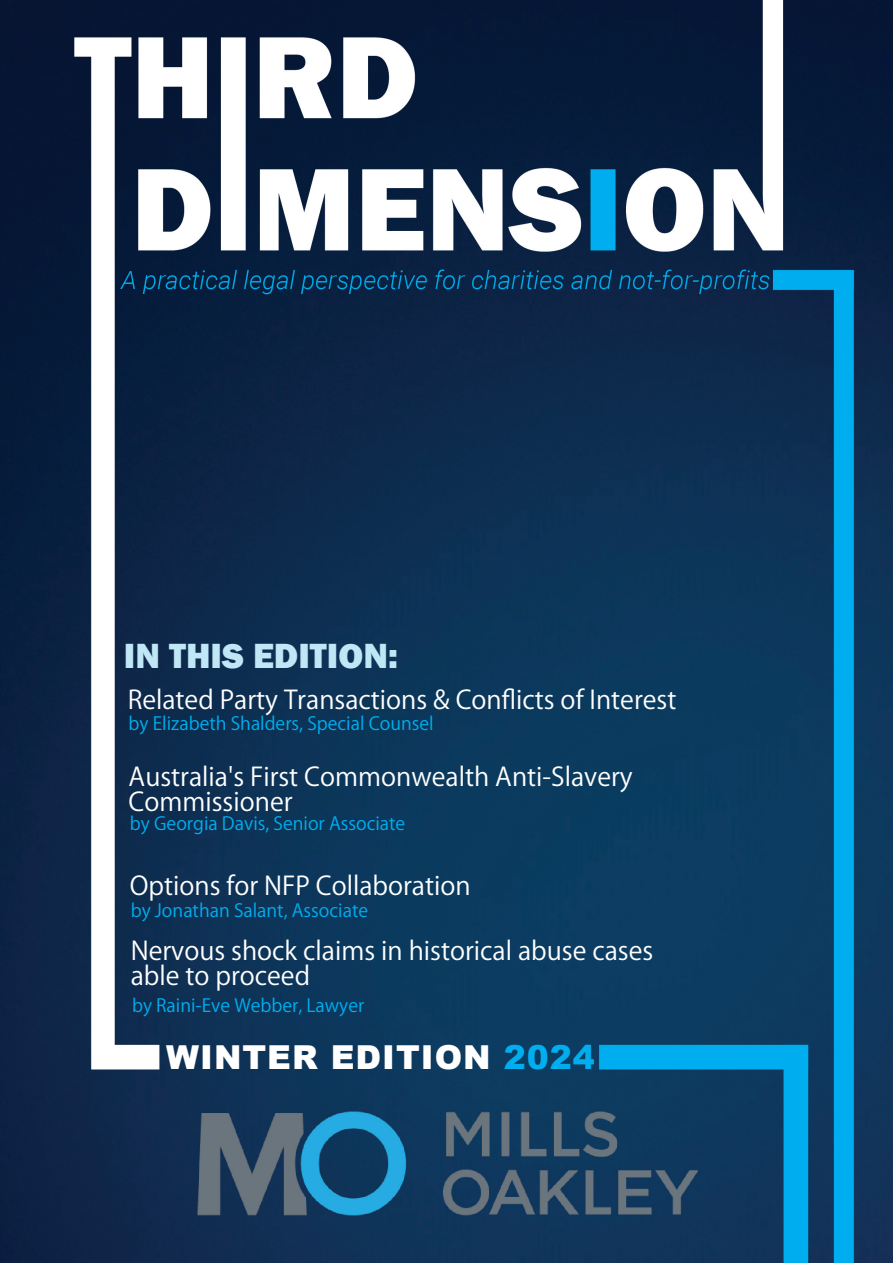
<style>
.page{position:relative;width:893px;height:1263px;background:#fff}
.page>*{position:absolute;margin:0;border:0;box-sizing:border-box;transform-origin:0 0}
.t1{font:800 36px "Franklin Gothic";color:#c0e7f5}
.t2{font:900 33px "Arial";letter-spacing:.03em;color:#fff}
.t3{font:25.5px/25.5px "Koz Go Pr 6 N";color:#fff}
.t4{font:18px "Koz Go Pr 6 N";color:#00aeef}
.s1{color:#00aeef}
</style>
<div class="page">
<img style="left:0;top:0;width:893px;height:1263px">
<h1 class="t1" style="left:124px;top:632px;width:276px">IN THIS EDITION:</h1>
<p class="t3" style="left:128px;top:688px;width:550px">Related Party Transactions &amp; Conflicts of Interest</p>
<p class="t4" style="left:129px;top:713px;width:307px">by Elizabeth Shalders, Special Counsel</p>
<p class="t3" style="left:129px;top:764px;width:506px">Australia's First Commonwealth Anti-Slavery<br>Commissioner</p>
<p class="t4" style="left:130px;top:814px;width:277px">by Georgia Davis, Senior Associate</p>
<p class="t3" style="left:130px;top:873px;width:342px">Options for NFP Collaboration</p>
<p class="t4" style="left:131px;top:900px;width:239px">by Jonathan Salant, Associate</p>
<p class="t3" style="left:131px;top:938px;width:524px">Nervous shock claims in historical abuse cases able to proceed</p>
<p class="t4" style="left:132px;top:995px;width:234px">by Raini-Eve Webber, Lawyer</p>
<p class="t2" style="left:166px;top:1033px;width:430px">WINTER EDITION <span class="s1">2024</span></p>
</div>
